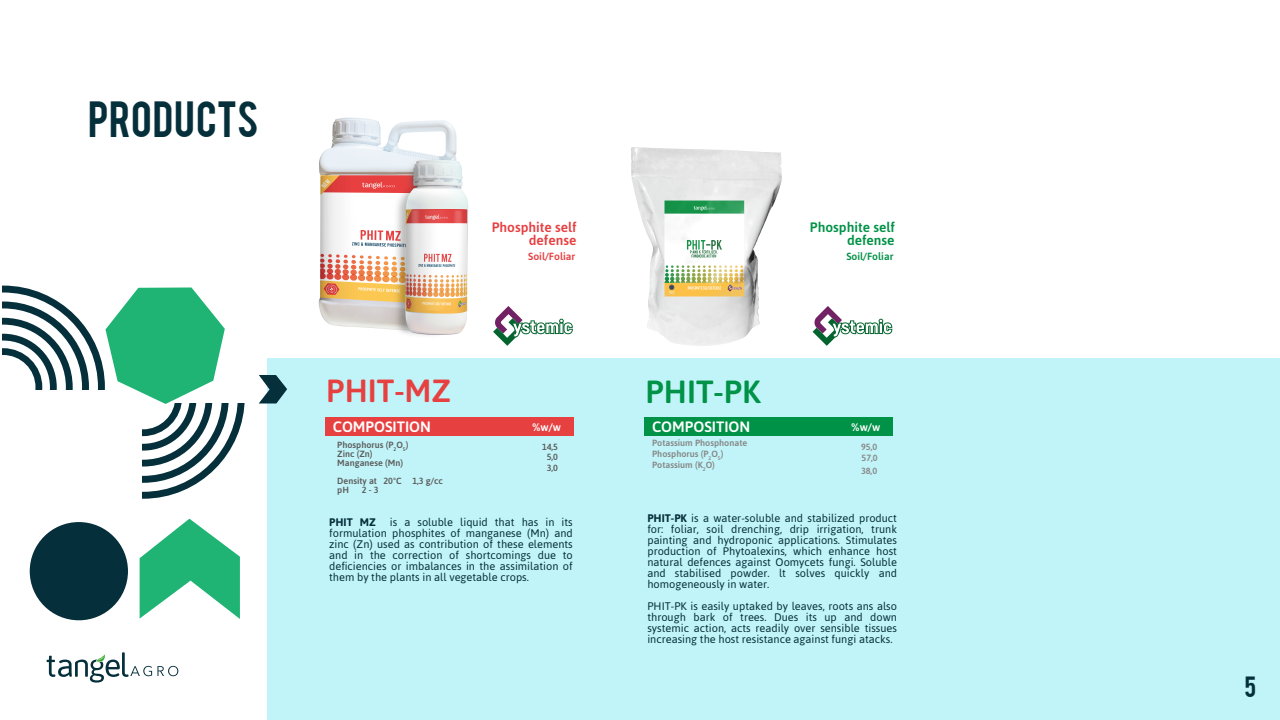
<style>
.page{position:relative;width:1280px;height:720px;background:#fff}
.page>*{position:absolute;margin:0;border:0;box-sizing:border-box;transform-origin:0 0}
.t1{font:40px "Bebas";letter-spacing:.015em;color:#052f3b}
.t2{font:500 32px "Asap";color:#e74041}
.t3{font:500 32px "Asap";color:#009247}
.t4{font:23px "Bebas";color:#052f3b}
.t5{font:500 15px "Asap";color:#fff}
.t6{font:500 13.7px/13.3px "Asap";color:#e74041;text-align:right}
.t7{font:500 13.7px/13.3px "Asap";color:#009247;text-align:right}
.t8{font:11px/11px "Asap";color:#052f3b;text-align:justify}
.t9{font:500 11px "Asap";color:#fff}
.t10{font:700 11px "Asap";color:#052f3b}
.t11{font:500 10.4px "Asap";color:#e74041}
.t12{font:500 10.4px "Asap";color:#009247}
.t13{font:500 9px/9px "Asap";color:#5c5c5c}
.t14{font:500 9px/10.8px "Asap";color:#868686}
.s1{font-weight:700}
</style>
<div class="page">
<div style="left:268px;top:359px;width:1012px;height:361px;background:#c1f4f8"></div>
<svg style="left:47px;top:652px;width:131px;height:31px"></svg>
<img style="left:318px;top:117px;width:150px;height:219px">
<div style="left:325px;top:417px;width:249px;height:19px;background:#e74041"></div>
<div style="left:645px;top:417px;width:248px;height:19px;background:#009247"></div>
<svg style="left:2px;top:286px;width:243px;height:213px"></svg>
<div style="left:30px;top:522px;width:98px;height:98px;background:#052f3b;border-radius:50%"></div>
<svg style="left:140px;top:519px;width:100px;height:100px"></svg>
<svg style="left:259px;top:375px;width:28px;height:28px"></svg>
<svg style="left:493px;top:306px;width:80px;height:40px"></svg>
<svg style="left:813px;top:306px;width:79px;height:40px"></svg>
<img style="left:631px;top:147px;width:151px;height:199px">
<h1 class="t1" style="left:88px;top:90px;width:172px">PRODUCTS</h1>
<p class="t6" style="left:492px;top:220px;width:86px">Phosphite self defense</p>
<p class="t11" style="left:528px;top:249px;width:49px">Soil/Foliar</p>
<p class="t7" style="left:810px;top:220px;width:86px">Phosphite self defense</p>
<p class="t12" style="left:846px;top:249px;width:49px">Soil/Foliar</p>
<h2 class="t2" style="left:326px;top:370px;width:127px">PHIT-MZ</h2>
<p class="t13" style="left:337px;top:440px;width:73px">Phosphorus (P<sub>2</sub>O<sub>5</sub>)<br>Zinc (Zn)<br>Manganese (Mn)</p>
<p class="t13" style="left:337px;top:476px;width:107px">Density at 20ºC 1,3 g/cc pH</p>
<h3 class="t5" style="left:333px;top:417px;width:100px">COMPOSITION</h3>
<p class="t9" style="left:532px;top:420px;width:30px">%w/w</p>
<p class="t13" style="left:542px;top:441px;width:17px;line-height:10.8px;text-align:center">14,5<br>5,0<br>3,0</p>
<p class="t13" style="left:362px;top:485px;width:18px">2 - 3</p>
<h2 class="t3" style="left:645px;top:370px;width:117px">PHIT-PK</h2>
<p class="t14" style="left:652px;top:437px;width:97px">Potassium Phosphonate<br>Phosphorus (P<sub>2</sub>O<sub>5</sub>)<br>Potassium (K<sub>2</sub>O)</p>
<h3 class="t5" style="left:652px;top:417px;width:100px">COMPOSITION</h3>
<p class="t9" style="left:851px;top:420px;width:30px">%w/w</p>
<p class="t14" style="left:861px;top:440px;width:18px;line-height:12.1px;text-align:justify">95,0<br>57,0<br>38,0</p>
<p class="t8" style="left:329px;top:516px;width:245px;text-indent:61px">is a soluble liquid that has in its formulation phosphites of manganese (Mn) and zinc (Zn) used as contribution of these elements and in the correction of shortcomings due to deficiencies or imbalances in the assimilation of them by the plants in all vegetable crops.</p>
<p class="t8" style="left:647px;top:513px;width:251px"><span class="s1">PHIT-PK</span> is a water-soluble and stabilized product for: foliar, soil drenching, drip irrigation, trunk painting and hydroponic applications. Stimulates production of Phytoalexins, which enhance host natural defences against Oomycets fungi. Soluble and stabilised powder. lt solves quickly and homogeneously in water.</p>
<p class="t8" style="left:647px;top:601px;width:251px">PHIT-PK is easily uptaked by leaves, roots ans also through bark of trees. Dues its up and down systemic action, acts readily over sensible tissues increasing the host resistance against fungi atacks.</p>
<p class="t10" style="left:329px;top:514px;width:48px">PHIT MZ</p>
<h3 class="t4" style="left:1245px;top:670px;width:13px">5</h3>
</div>
